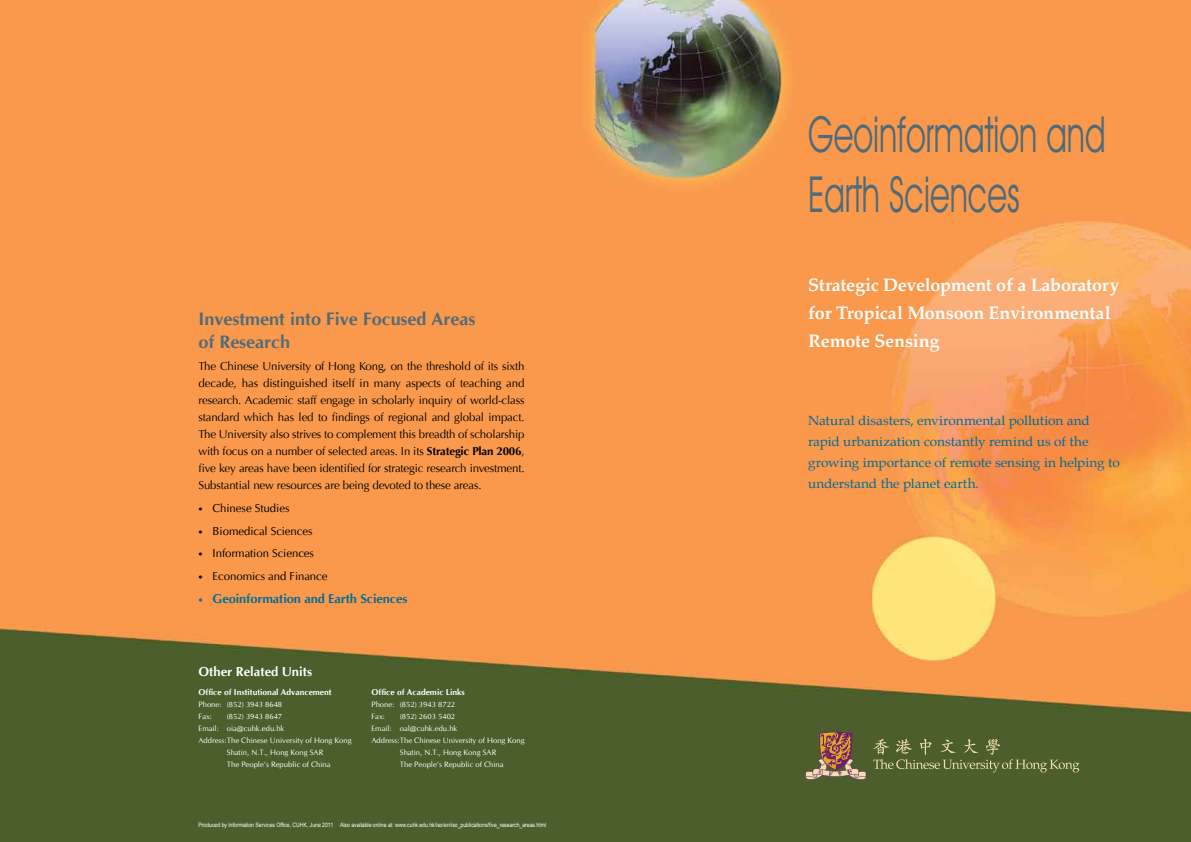
<style>
.page{position:relative;width:1191px;height:842px;background:#fff}
.page>*{position:absolute;margin:0;border:0;box-sizing:border-box;transform-origin:0 0}
.t1{font:50px/60px "Avant Garde IT Cby BT";color:#4f6b79;scale:.65 1}
.t2{font:700 18px/28px "Palatino";letter-spacing:-.01em;color:#fff}
.t3{font:700 18px/22.5px "CG Omega";color:#4f6b79}
.t4{font:13px/21px "Palatino";letter-spacing:-.005em;color:#006c99;scale:1.05 1}
.t5{font:700 13px "CG Omega";color:#fff}
.t6{font:700 12.8px "CG Omega";letter-spacing:-.005em;color:#006c99}
.t7{font:11.5px/17px "Optima";letter-spacing:-.015em;color:#000;text-align:justify}
.t8{font:11.5px "CG Omega";letter-spacing:-.005em;color:#000}
.t9{font:700 8.5px "CG Omega";color:#fff}
.t10{font:7.7px/12px "CG Omega";color:#fff}
.t11{font:6px "Arial";color:#fff;scale:.85 1}
.s1{font-weight:700}
.s2{font-size:8.5px}
</style>
<div class="page">
<img style="left:0;top:0;width:1191px;height:842px">
<svg style="left:873px;top:739px;width:206px;height:33px;background:#5f6d3b"></svg>
<svg style="left:805px;top:731px;width:61px;height:49px;background:#836c4c"></svg>
<h2 class="t3" style="left:198px;top:308px;width:278px">Investment into Five Focused Areas of Research</h2>
<p class="t7" style="left:198px;top:358px;width:328px">The Chinese University of Hong Kong, on the threshold of its sixth decade, has distinguished itself in many aspects of teaching and research. Academic staff engage in scholarly inquiry of world-class standard which has led to findings of regional and global impact.<br>The University also strives to complement this breadth of scholarship with focus on a number of selected areas. In its <span class="s1">Strategic Plan 2006</span>, five key areas have been identified for strategic research investment.<br>Substantial new resources are being devoted to these areas.</p>
<p class="t8" style="left:198px;top:502px;width:92px"><span class="s2">•</span> Chinese Studies</p>
<p class="t8" style="left:198px;top:524px;width:115px"><span class="s2">•</span> Biomedical Sciences</p>
<p class="t8" style="left:198px;top:547px;width:117px"><span class="s2">•</span> Information Sciences</p>
<p class="t8" style="left:198px;top:570px;width:130px"><span class="s2">•</span> Economics and Finance</p>
<p class="t6" style="left:198px;top:591px;width:210px"><span class="s2">•</span> Geoinformation and Earth Sciences</p>
<p class="t5" style="left:198px;top:664px;width:115px">Other Related Units</p>
<p class="t9" style="left:198px;top:687px;width:135px">Office of Institutional Advancement</p>
<p class="t10" style="left:198px;top:699px;width:85px">Phone: (852) 3943 8648<br>Fax:</p>
<p class="t10" style="left:227px;top:711px;width:57px">(852) 3943 8647</p>
<p class="t10" style="left:198px;top:723px;width:87px">Email: oia@cuhk.edu.hk</p>
<p class="t10" style="left:198px;top:735px;width:155px">Address: The Chinese University of Hong Kong</p>
<p class="t10" style="left:227px;top:747px;width:98px">Shatin, N.T., Hong Kong SAR</p>
<p class="t10" style="left:227px;top:759px;width:105px">The People’s Republic of China</p>
<p class="t9" style="left:371px;top:687px;width:95px">Office of Academic Links</p>
<p class="t10" style="left:371px;top:699px;width:85px">Phone: (852) 3943 8722<br>Fax:</p>
<p class="t10" style="left:400px;top:711px;width:57px">(852) 2603 5402</p>
<p class="t10" style="left:371px;top:723px;width:87px">Email: oal@cuhk.edu.hk</p>
<p class="t10" style="left:371px;top:735px;width:155px">Address: The Chinese University of Hong Kong</p>
<p class="t10" style="left:400px;top:747px;width:98px">Shatin, N.T., Hong Kong SAR</p>
<p class="t10" style="left:400px;top:759px;width:105px">The People’s Republic of China</p>
<p class="t11" style="left:198px;top:820px;width:410px">Produced by Information Services Office, CUHK, June 2011 Also available online at: www.cuhk.edu.hk/iso/en/iso_publications/five_research_areas.html</p>
<h1 class="t1" style="left:808px;top:103px;width:459px">Geoinformation and<br>Earth Sciences</h1>
<h2 class="t2" style="left:808px;top:270px;width:313px">Strategic Development of a Laboratory for Tropical Monsoon Environmental<br>Remote Sensing</h2>
<p class="t4" style="left:808px;top:410px;width:298px">Natural disasters, environmental pollution and rapid urbanization constantly remind us of the growing importance of remote sensing in helping to understand the planet earth.</p>
</div>
